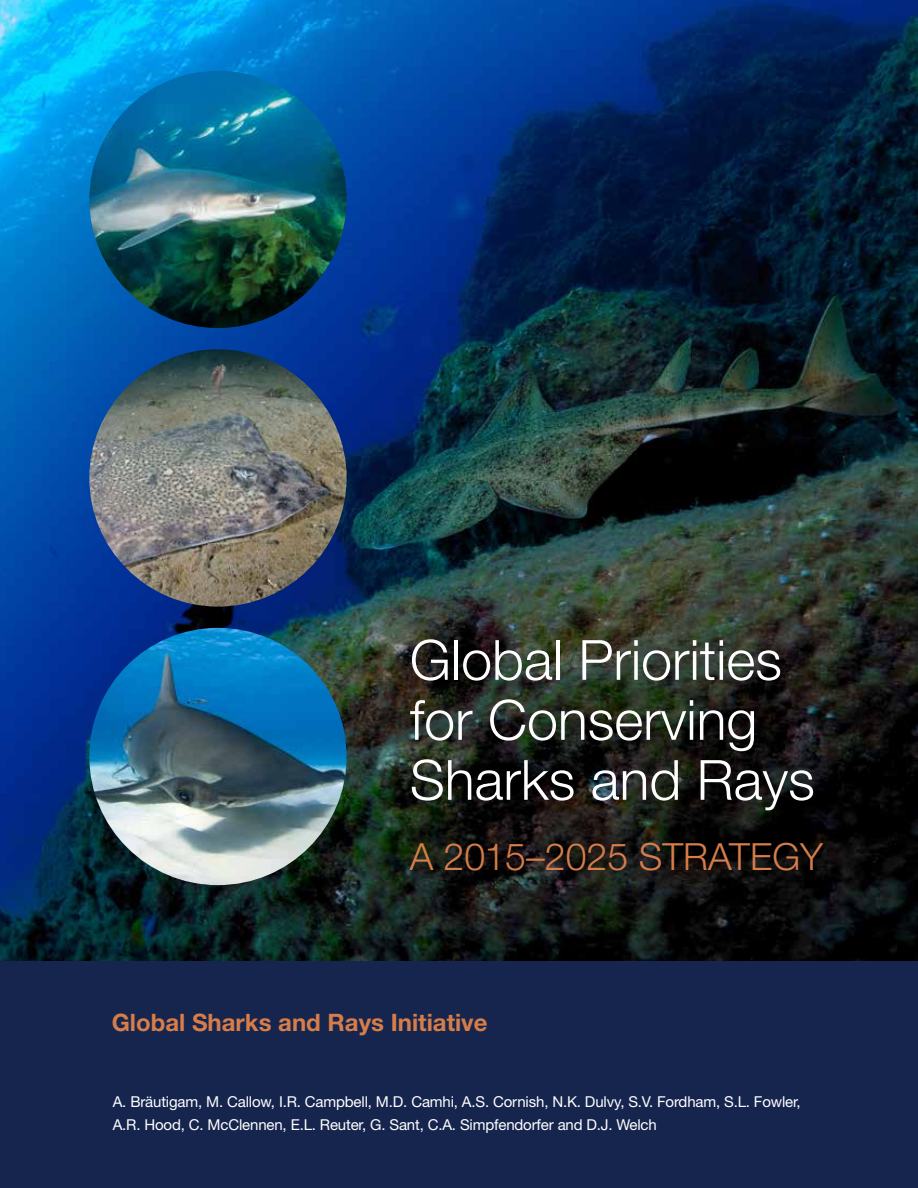
<style>
.page{position:relative;width:918px;height:1188px;background:#15254d}
.page>*{position:absolute;margin:0;border:0;box-sizing:border-box;transform-origin:0 0}
.t1{font:300 55.5px/60px "Helvetica Neue LT Std";color:#fff}
.t2{font:300 37.5px "Helvetica Neue LT Std";color:#d67d49}
.t3{font:700 24px "Helvetica Neue LT Std";color:#d67d49}
.t4{font:15px/22.5px "Helvetica Neue LT Std";letter-spacing:-.01em;color:#fff}
</style>
<div class="page">
<img style="left:0;top:0;width:918px;height:961px">
<img style="left:89px;top:628px;width:258px;height:257px;border-radius:129px">
<img style="left:89px;top:349px;width:258px;height:258px;border-radius:129px">
<img style="left:89px;top:71px;width:258px;height:257px;border-radius:129px">
<h1 class="t1" style="left:410px;top:629px;width:407px">Global Priorities for Conserving<br>Sharks and Rays</h1>
<h2 class="t2" style="left:410px;top:833px;width:415px">A 2015–2025 strategy</h2>
<h3 class="t3" style="left:112px;top:1008px;width:377px">Global Sharks and Rays Initiative</h3>
<p class="t4" style="left:113px;top:1090px;width:690px">A. Bräutigam, M. Callow, I.R. Campbell, M.D. Camhi, A.S. Cornish, N.K. Dulvy, S.V. Fordham, S.L. Fowler,<br>A.R. Hood, C. McClennen, E.L. Reuter, G. Sant, C.A. Simpfendorfer and D.J. Welch</p>
</div>
